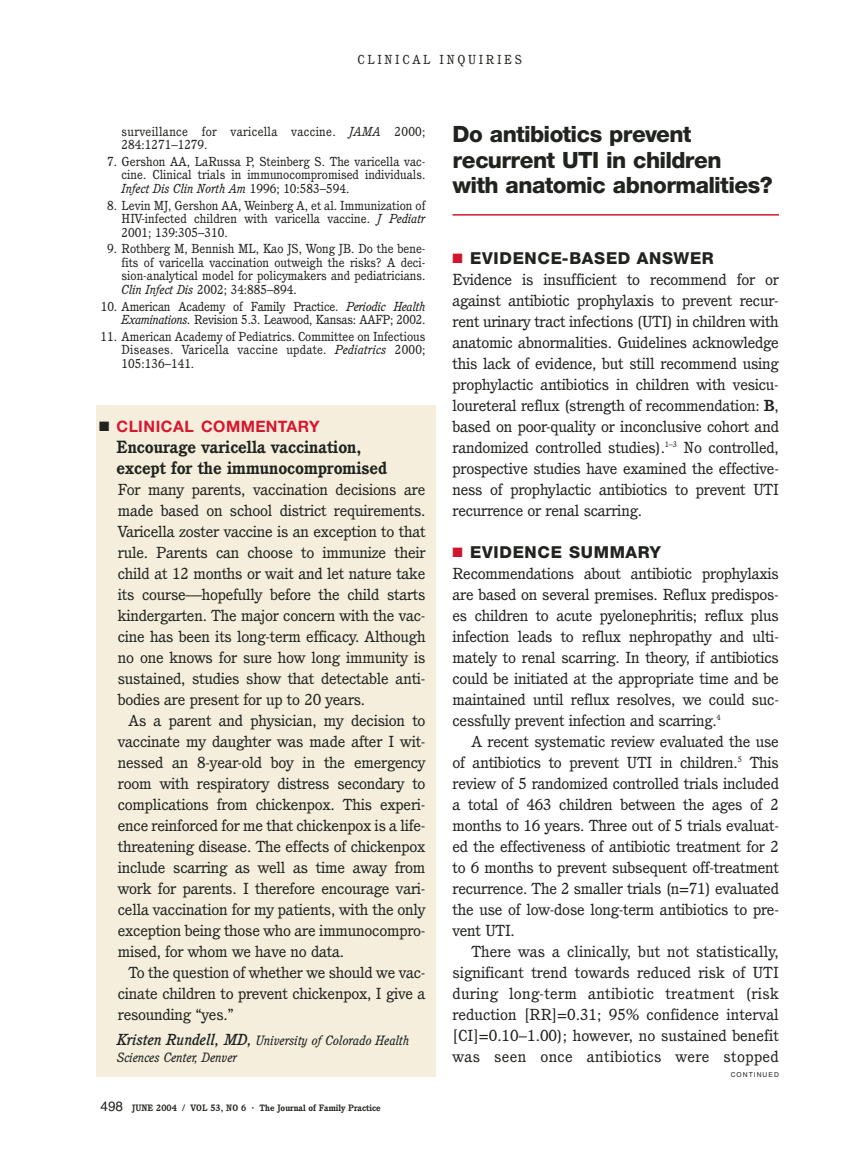
<style>
.page{position:relative;width:851px;height:1161px;background:#fff}
.page>*{position:absolute;margin:0;border:0;box-sizing:border-box;transform-origin:0 0}
.t1{font:800 22.5px/25.5px "Helvetica Neue";letter-spacing:-.03em;color:#20231e}
.t2{font:700 17.25px/21px "Cushing";color:#20231e}
.t3{font:800 16.5px "Helvetica Neue";letter-spacing:.045em;color:#20231e}
.t4{font:700 15.75px "Helvetica Neue";letter-spacing:.03em;color:#d7172f}
.t5{font:15.6px/21px "Cushing";letter-spacing:-.015em;color:#20231e;text-align:justify;scale:1.06 1}
.t6{font:italic 13.2px/16.5px "Cushing";color:#20231e}
.t7{font:12.75px/13.5px "Cushing";color:#20231e;text-align:justify}
.t8{font:12.75px/13.5px "Cushing";letter-spacing:.02em;color:#20231e}
.t9{font:12.75px "Cushing";letter-spacing:.21em;color:#20231e}
.t10{font:700 9px "Cushing";color:#20231e}
.t11{font:6.75px "Helvetica";letter-spacing:.15em;color:#20231e}
.s1{font-style:italic}
.s2{color:#20231e}
.s3{font-weight:500;font-size:15.6px}
.s4{font-family:"Helvetica";font-weight:400;font-size:13.5px}
.s5{font-size:10.5px}
.s6{color:#cf162d}
.s7{font-weight:700}
</style>
<div class="page">
<div style="left:97px;top:406px;width:339px;height:671px;background:#f5eedc"></div>
<hr style="left:452px;top:214px;width:326px;height:2px;background:#cf162d">
<p class="t9" style="left:357px;top:54px;width:166px">CLINICAL INQUIRIES</p>
<p class="t8" style="left:122px;top:125px;width:305px">surveillance for varicella vaccine. <span class="s1">JAMA</span> 2000;<br>284:1271–1279.</p>
<p class="t7" style="left:122px;top:156px;width:305px;text-indent:-14px">7. Gershon AA, LaRussa P, Steinberg S. The varicella vac&shy;cine. Clinical trials in immunocompromised individuals.<br><span class="s1">Infect Dis Clin North Am</span> 1996; 10:583–594.</p>
<p class="t7" style="left:122px;top:199px;width:305px;text-indent:-14px">8. Levin MJ, Gershon AA, Weinberg A, et al. Immunization of HIV-infected children with varicella vaccine. <span class="s1">J Pediatr </span>2001; 139:305–310.</p>
<p class="t7" style="left:122px;top:243px;width:305px;text-indent:-14px">9. Rothberg M, Bennish ML, Kao JS, Wong JB. Do the bene&shy;fits of varicella vaccination outweigh the risks? A deci&shy;sion-analytical model for policymakers and pediatricians.<br><span class="s1">Clin Infect Dis</span> 2002; 34:885–894.</p>
<p class="t7" style="left:101px;top:300px;width:326px;text-align:right">10. American Academy of Family Practice. <span class="s1">Periodic Health<br>Examinations.</span> Revision 5.3. Leawood, Kansas: AAFP; 2002.</p>
<p class="t7" style="left:122px;top:331px;width:305px;text-indent:-21px">11. American Academy of Pediatrics. Committee on Infectious Diseases. Varicella vaccine update. <span class="s1">Pediatrics</span> 2000; 105:136–141.</p>
<p class="t4" style="left:99px;top:421px;width:222px"><span class="s2">■</span> CLINICAL COMMENTARY</p>
<p class="t2" style="left:116px;top:438px;width:272px">Encourage varicella vaccination, except for the immunocompromised</p>
<p class="t5" style="left:118px;top:480px;width:292px">For many parents, vaccination decisions are made based on school district requirements.<br>Varicella zoster vaccine is an exception to that rule. Parents can choose to immunize their child at 12 months or wait and let nature take its course—hopefully before the child starts kindergarten. The major concern with the vac&shy;cine has been its long-term efficacy. Although no one knows for sure how long immunity is sustained, studies show that detectable anti&shy;bodies are present for up to 20 years.</p>
<p class="t5" style="left:118px;top:711px;width:292px;text-indent:11px">As a parent and physician, my decision to vaccinate my daughter was made after I wit&shy;nessed an 8-year-old boy in the emergency room with respiratory distress secondary to complications from chickenpox. This experi&shy;ence reinforced for me that chickenpox is a life&shy;threatening disease. The effects of chickenpox include scarring as well as time away from work for parents. I therefore encourage vari&shy;cella vaccination for my patients, with the only exception being those who are immunocompro&shy;mised, for whom we have no data.</p>
<p class="t5" style="left:118px;top:963px;width:292px;text-indent:11px">To the question of whether we should we vac&shy;cinate children to prevent chickenpox, I give a resounding “yes.”</p>
<p class="t6" style="left:117px;top:1033px;width:294px"><span class="s3">Kristen Rundell, MD,</span> University of Colorado Health<br>Sciences Center, Denver</p>
<p class="t10" style="left:100px;top:1105px;width:282px"><span class="s4">498</span> JUNE 2004 / VOL 53, NO 6 <span class="s5">·</span> The Journal of Family Practice</p>
<h1 class="t1" style="left:452px;top:123px;width:322px">Do antibiotics prevent recurrent UTI in children with anatomic abnormalities?</h1>
<p class="t3" style="left:452px;top:252px;width:263px"><span class="s6">■</span> EVIDENCE-BASED ANSWER</p>
<p class="t5" style="left:452px;top:270px;width:309px">Evidence is insufficient to recommend for or against antibiotic prophylaxis to prevent recur&shy;rent urinary tract infections (UTI) in children with anatomic abnormalities. Guidelines acknowledge this lack of evidence, but still recommend using prophylactic antibiotics in children with vesicu&shy;loureteral reflux (strength of recommendation: <span class="s7">B</span>, based on poor-quality or inconclusive cohort and randomized controlled studies).<sup>1–3</sup> No controlled, prospective studies have examined the effective&shy;ness of prophylactic antibiotics to prevent UTI recurrence or renal scarring.</p>
<p class="t3" style="left:452px;top:546px;width:210px"><span class="s6">■</span> EVIDENCE SUMMARY</p>
<p class="t5" style="left:452px;top:564px;width:309px">Recommendations about antibiotic prophylaxis are based on several premises. Reflux predispos&shy;es children to acute pyelonephritis; reflux plus infection leads to reflux nephropathy and ulti&shy;mately to renal scarring. In theory, if antibiotics could be initiated at the appropriate time and be maintained until reflux resolves, we could suc&shy;cessfully prevent infection and scarring.<sup>4</sup></p>
<p class="t5" style="left:452px;top:732px;width:309px;text-indent:19px">A recent systematic review evaluated the use of antibiotics to prevent UTI in children.<sup>5</sup> This review of 5 randomized controlled trials included a total of 463 children between the ages of 2 months to 16 years. Three out of 5 trials evaluat&shy;ed the effectiveness of antibiotic treatment for 2 to 6 months to prevent subsequent off-treatment recurrence. The 2 smaller trials (n=71) evaluated the use of low-dose long-term antibiotics to pre&shy;vent UTI.</p>
<p class="t5" style="left:452px;top:942px;width:309px;text-indent:19px">There was a clinically, but not statistically, significant trend towards reduced risk of UTI during long-term antibiotic treatment (risk reduction [RR]=0.31; 95% confidence interval [CI]=0.10–1.00); however, no sustained benefit was seen once antibiotics were stopped</p>
<p class="t11" style="left:730px;top:1073px;width:50px">CONTINUED</p>
</div>
